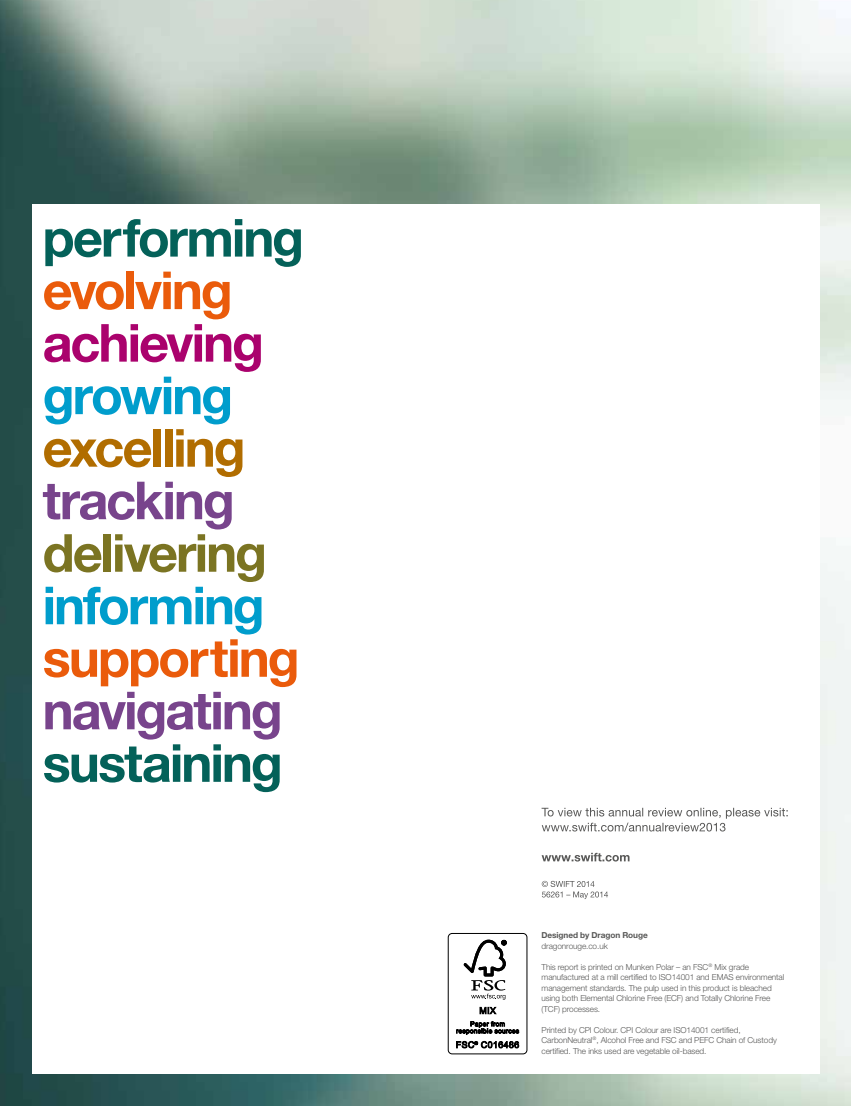
<style>
.page{position:relative;width:851px;height:1106px;background:#fff}
.page>*{position:absolute;margin:0;border:0;box-sizing:border-box;transform-origin:0 0}
.t1{font:700 52.5px "Helvetica Neue LT Std";letter-spacing:-.04em;color:#046159}
.t2{font:700 52.5px "Helvetica Neue LT Std";letter-spacing:-.04em;color:#ea5b0b}
.t3{font:700 52.5px "Helvetica Neue LT Std";letter-spacing:-.04em;color:#78448c}
.t4{font:700 52.5px "Helvetica Neue LT Std";letter-spacing:-.04em;color:#009dcc}
.t5{font:700 52.5px "Helvetica Neue LT Std";letter-spacing:-.04em;color:#7b7422}
.t6{font:700 52.5px "Helvetica Neue LT Std";letter-spacing:-.04em;color:#aa026d}
.t7{font:700 52.5px "Helvetica Neue LT Std";letter-spacing:-.04em;color:#b16d00}
.t8{font:300 8.25px/10.5px "Helvetica Neue LT Std";letter-spacing:-.01em;color:#575756}
.t9{font:700 8.25px "Helvetica Neue LT Std";letter-spacing:-.01em;color:#575756}
</style>
<div class="page">
<img style="left:0;top:0;width:850px;height:1106px">
<div style="left:32px;top:204px;width:787px;height:870px;background:#fff"></div>
<svg style="left:541px;top:880px;width:67px;height:19px"></svg>
<svg style="left:541px;top:852px;width:88px;height:9px"></svg>
<svg style="left:541px;top:807px;width:246px;height:24px"></svg>
<div style="left:448px;top:933px;width:79px;height:121px;border:1px solid #000;border-radius:4px"></div>
<svg style="left:463px;top:939px;width:43px;height:60px"></svg>
<svg style="left:479px;top:1006px;width:17px;height:9px"></svg>
<svg style="left:456px;top:1021px;width:63px;height:13px"></svg>
<svg style="left:456px;top:1041px;width:63px;height:7px"></svg>
<h1 class="t1" style="left:43px;top:205px;width:263px">performing</h1>
<h1 class="t2" style="left:43px;top:258px;width:192px">evolving</h1>
<h1 class="t6" style="left:43px;top:310px;width:223px">achieving</h1>
<h1 class="t4" style="left:43px;top:363px;width:192px">growing</h1>
<h1 class="t7" style="left:43px;top:415px;width:204px">excelling</h1>
<h1 class="t3" style="left:43px;top:468px;width:194px">tracking</h1>
<h1 class="t5" style="left:43px;top:520px;width:226px">delivering</h1>
<h1 class="t4" style="left:43px;top:573px;width:223px">informing</h1>
<h1 class="t2" style="left:43px;top:625px;width:258px">supporting</h1>
<h1 class="t3" style="left:43px;top:678px;width:242px">navigating</h1>
<h1 class="t1" style="left:43px;top:730px;width:242px">sustaining</h1>
<p class="t9" style="left:541px;top:930px;width:108px">Designed by Dragon Rouge</p>
<p class="t8" style="left:541px;top:940px;width:68px">dragonrouge.co.uk</p>
<p class="t8" style="left:541px;top:961px;width:244px">This report is printed on Munken Polar – an FSC<sup>®</sup> Mix grade manufactured at a mill certified to ISO14001 and EMAS environmental management standards. The pulp used in this product is bleached using both Elemental Chlorine Free (ECF) and Totally Chlorine Free (TCF) processes.</p>
<p class="t8" style="left:541px;top:1024px;width:237px">Printed by CPI Colour. CPI Colour are ISO14001 certified,<br>CarbonNeutral<sup>®</sup>, Alcohol Free and FSC and PEFC Chain of Custody certified. The inks used are vegetable oil-based.</p>
</div>
